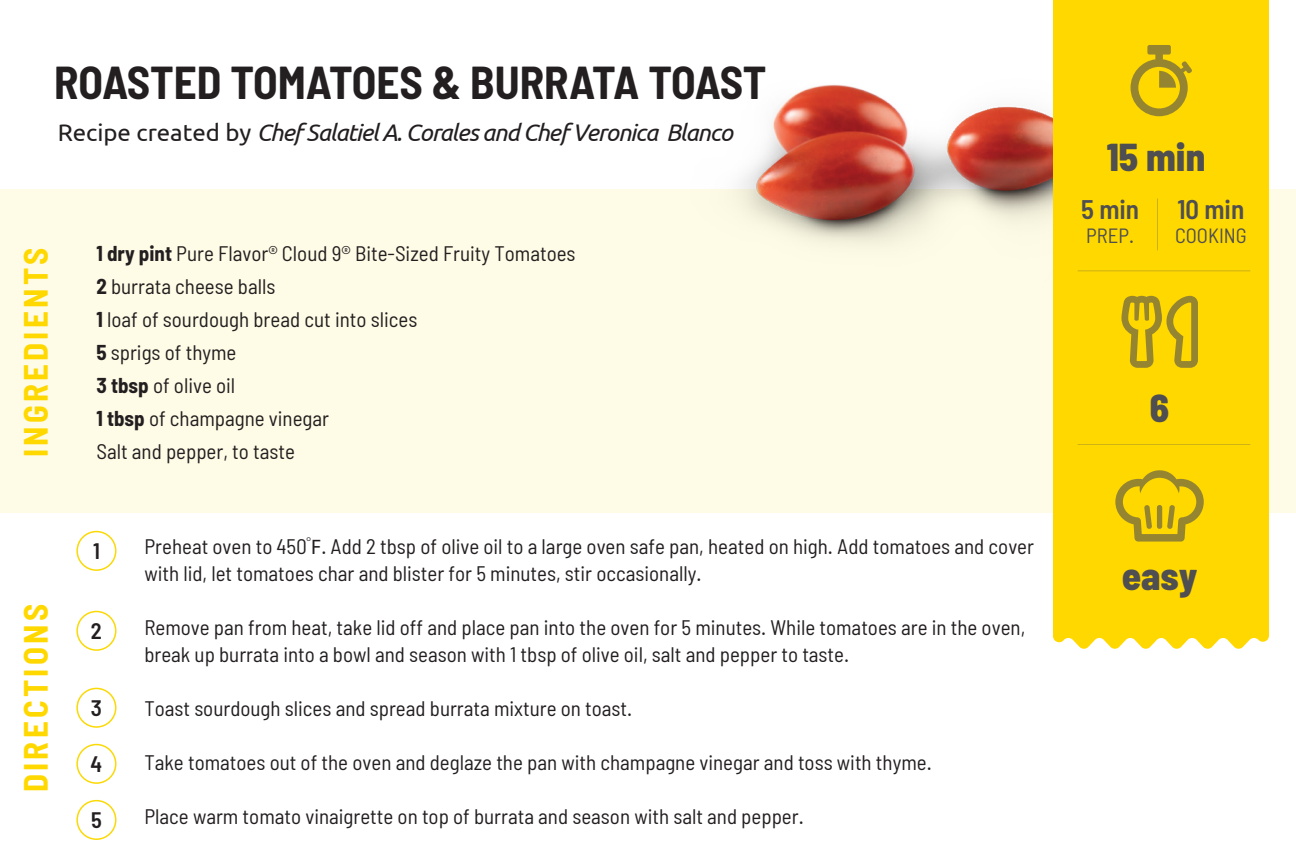
<style>
.page{position:relative;width:1296px;height:864px;background:#fff}
.page>*{position:absolute;margin:0;border:0;box-sizing:border-box;transform-origin:0 0}
.t1{font:700 semi-condensed 45px "Barlow";letter-spacing:-.005em;color:#231f20}
.t2{font:800 semi-condensed 39px "Barlow";color:#4f4e51}
.t3{font:700 semi-condensed 33px "Barlow";letter-spacing:.1em;color:#ffd800}
.t4{font:600 semi-condensed 27px "Barlow";color:#4f4e51}
.t5{font:italic 24px "Ubuntu";letter-spacing:-.04em;color:#231f20}
.t6{font:600 semi-condensed 22.5px "Barlow";color:#231f20}
.t7{font:semi-condensed 21px/33px "Barlow";color:#231f20}
.t8{font:semi-condensed 20.7px "Barlow";color:#4f4e51}
.s1{font-style:normal}
.s2{font-weight:700}
.s3{font-family:"Myriad Pro";font-stretch:normal}
</style>
<div class="page">
<div style="left:0;top:189px;width:1296px;height:324px;background:#fefbe6"></div>
<img style="left:740px;top:85px;width:313px;height:158px">
<div style="left:1053px;top:0;width:216px;height:649px;background:#ffd800"></div>
<svg style="left:1121px;top:296px;width:77px;height:72px;background:#d0b315"></svg>
<svg style="left:1115px;top:470px;width:89px;height:72px;background:#dcbc0f"></svg>
<div style="left:1157px;top:505px;width:5px;height:24px;background:#958530;border-radius:2px"></div>
<svg style="left:1131px;top:45px;width:61px;height:71px;background:#d3b613"></svg>
<hr style="left:1078px;top:270px;width:172px;height:1px;background:#4f4e51">
<hr style="left:1078px;top:444px;width:172px;height:1px;background:#4f4e51">
<hr style="left:1157px;top:199px;width:1px;height:51px;background:#4f4e51">
<div style="left:76px;top:531px;width:40px;height:40px;border:2px solid #fbd905;border-radius:50%"></div>
<div style="left:76px;top:611px;width:40px;height:40px;border:2px solid #fbd905;border-radius:50%"></div>
<div style="left:76px;top:688px;width:40px;height:40px;border:2px solid #fbd905;border-radius:50%"></div>
<div style="left:76px;top:744px;width:40px;height:40px;border:2px solid #fbd905;border-radius:50%"></div>
<div style="left:76px;top:800px;width:40px;height:40px;border:2px solid #fbd905;border-radius:50%"></div>
<h1 class="t1" style="left:54px;top:55px;width:714px">ROASTED TOMATOES &amp; BURRATA TOAST</h1>
<p class="t5" style="left:58px;top:118px;width:677px"><span class="s1">Recipe created by</span> Chef Salatiel A. Corales and Chef Veronica Blanco</p>
<h3 class="t3" style="left:15px;top:457px;width:211px;rotate:-90deg">INGREDIENTS</h3>
<h3 class="t3" style="left:15px;top:792px;width:190px;rotate:-90deg">DIRECTIONS</h3>
<p class="t7" style="left:96px;top:237px;width:481px"><span class="s2">1 dry pint</span> Pure Flavor® Cloud 9® Bite-Sized Fruity Tomatoes<br><span class="s2">2</span> burrata cheese balls<br><span class="s2">1</span> loaf of sourdough bread cut into slices<br><span class="s2">5</span> sprigs of thyme<br><span class="s2">3 tbsp</span> of olive oil<br><span class="s2">1 tbsp</span> of champagne vinegar<br>Salt and pepper, to taste</p>
<p class="t6" style="left:93px;top:537px;width:8px">1</p>
<p class="t6" style="left:91px;top:617px;width:12px">2</p>
<p class="t6" style="left:91px;top:693px;width:13px">3</p>
<p class="t6" style="left:91px;top:750px;width:13px">4</p>
<p class="t6" style="left:91px;top:806px;width:12px">5</p>
<p class="t7" style="left:144px;top:532px;width:891px;line-height:27px">Preheat oven to 450<sup>°</sup><span class="s3">F</span>. Add 2 tbsp of olive oil to a large oven safe pan, heated on high. Add tomatoes and cover with lid, let tomatoes char and blister for 5 minutes, stir occasionally.</p>
<p class="t7" style="left:144px;top:613px;width:882px;line-height:27px">Remove pan from heat, take lid off and place pan into the oven for 5 minutes. While tomatoes are in the oven, break up burrata into a bowl and season with 1 tbsp of olive oil, salt and pepper to taste.</p>
<p class="t7" style="left:144px;top:691px;width:489px">Toast sourdough slices and spread burrata mixture on toast.</p>
<p class="t7" style="left:144px;top:745px;width:789px">Take tomatoes out of the oven and deglaze the pan with champagne vinegar and toss with thyme.</p>
<p class="t7" style="left:144px;top:799px;width:661px">Place warm tomato vinaigrette on top of burrata and season with salt and pepper.</p>
<h2 class="t2" style="left:1107px;top:133px;width:100px">15 min</h2>
<p class="t4" style="left:1081px;top:192px;width:60px">5 min</p>
<p class="t8" style="left:1086px;top:223px;width:49px">PREP.</p>
<p class="t4" style="left:1177px;top:192px;width:68px">10 min</p>
<p class="t8" style="left:1175px;top:223px;width:73px">COOKING</p>
<h2 class="t2" style="left:1150px;top:383px;width:21px">6</h2>
<h2 class="t2" style="left:1122px;top:552px;width:77px">easy</h2>
</div>
